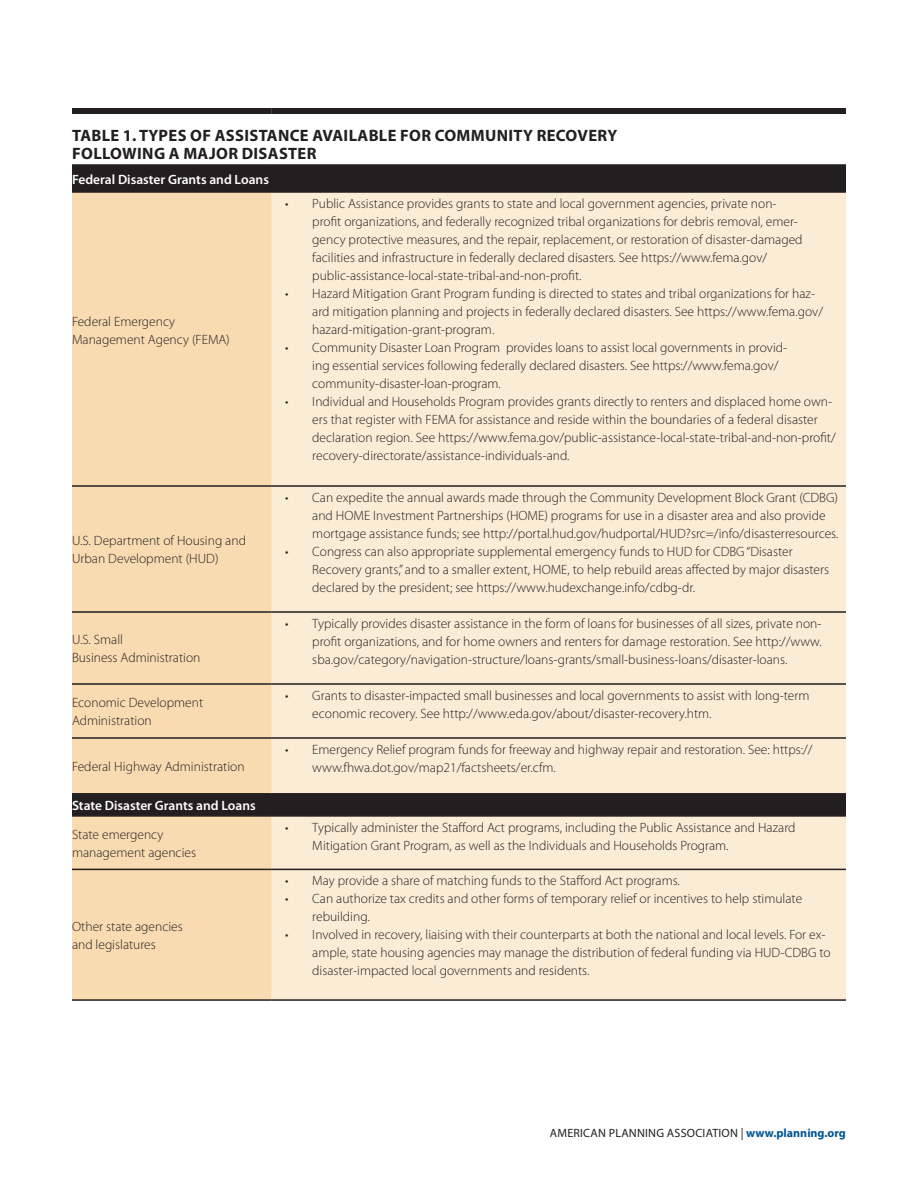
<style>
.page{position:relative;width:918px;height:1188px;background:#fff}
.page>*{position:absolute;margin:0;border:0;box-sizing:border-box;transform-origin:0 0}
.t1{font:700 16.5px/18px "Myriad Pro";letter-spacing:.02em;color:#231f20}
.t2{font:300 13.5px/18px "Myriad Pro";color:#231f20}
.t3{font:600 13.5px "Myriad Pro";color:#fff}
.t4{font:12px "Myriad Pro";letter-spacing:.02em;color:#231f20}
.s1{font-weight:700;color:#005594}
</style>
<div class="page">
<div style="left:72px;top:166px;width:774px;height:25px;background:#231f20"></div>
<div style="left:72px;top:193px;width:200px;height:806px;background:#f9dbb2"></div>
<div style="left:272px;top:193px;width:574px;height:806px;background:#fbecd6"></div>
<hr style="left:72px;top:191px;width:200px;height:2px;background:#231f20">
<hr style="left:272px;top:191px;width:574px;height:2px;background:#231f20">
<hr style="left:72px;top:485px;width:200px;height:2px;background:#231f20">
<hr style="left:272px;top:485px;width:574px;height:2px;background:#231f20">
<hr style="left:72px;top:611px;width:200px;height:2px;background:#231f20">
<hr style="left:272px;top:611px;width:574px;height:2px;background:#231f20">
<hr style="left:72px;top:683px;width:200px;height:2px;background:#231f20">
<hr style="left:272px;top:683px;width:574px;height:2px;background:#231f20">
<hr style="left:72px;top:737px;width:200px;height:2px;background:#231f20">
<hr style="left:272px;top:737px;width:574px;height:2px;background:#231f20">
<hr style="left:72px;top:793px;width:200px;height:2px;background:#231f20">
<hr style="left:272px;top:793px;width:574px;height:2px;background:#231f20">
<hr style="left:72px;top:815px;width:200px;height:2px;background:#231f20">
<hr style="left:272px;top:815px;width:574px;height:2px;background:#231f20">
<hr style="left:72px;top:869px;width:200px;height:1px;background:#231f20">
<hr style="left:272px;top:869px;width:574px;height:1px;background:#231f20">
<hr style="left:72px;top:999px;width:200px;height:2px;background:#231f20">
<hr style="left:272px;top:999px;width:574px;height:2px;background:#231f20">
<div style="left:72px;top:108px;width:200px;height:6px;background:#231f20"></div>
<div style="left:272px;top:108px;width:574px;height:6px;background:#231f20"></div>
<hr style="left:72px;top:164px;width:200px;height:2px;background:#231f20">
<hr style="left:272px;top:164px;width:574px;height:2px;background:#231f20">
<p class="t1" style="left:72px;top:126px;width:547px">TABLE 1. TYPES OF ASSISTANCE AVAILABLE FOR COMMUNITY RECOVERY<br>FOLLOWING A MAJOR DISASTER</p>
<p class="t3" style="left:72px;top:172px;width:198px">Federal Disaster Grants and Loans</p>
<p class="t2" style="left:72px;top:313px;width:159px">Federal Emergency<br>Management Agency (FEMA)</p>
<p class="t2" style="left:72px;top:532px;width:176px">U.S. Department of Housing and<br>Urban Development (HUD)</p>
<p class="t2" style="left:72px;top:631px;width:130px">U.S. Small<br>Business Administration</p>
<p class="t2" style="left:312px;top:195px;width:492px;text-indent:-27px">• Public Assistance provides grants to state and local government agencies, private non&shy;profit organizations, and federally recognized tribal organizations for debris removal, emer&shy;gency protective measures, and the repair, replacement, or restoration of disaster-damaged facilities and infrastructure in federally declared disasters. See https://www.fema.gov/ public-assistance-local-state-tribal-and-non-profit.</p>
<p class="t2" style="left:312px;top:285px;width:512px;text-indent:-27px">• Hazard Mitigation Grant Program funding is directed to states and tribal organizations for haz&shy;ard mitigation planning and projects in federally declared disasters. See https://www.fema.gov/ hazard-mitigation-grant-program.</p>
<p class="t2" style="left:312px;top:339px;width:476px;text-indent:-27px">• Community Disaster Loan Program provides loans to assist local governments in provid&shy;ing essential services following federally declared disasters. See https://www.fema.gov/ community-disaster-loan-program.</p>
<p class="t2" style="left:312px;top:393px;width:525px;text-indent:-27px">• Individual and Households Program provides grants directly to renters and displaced home own&shy;ers that register with FEMA for assistance and reside within the boundaries of a federal disaster declaration region. See https://www.fema.gov/public-assistance-local-state-tribal-and-non-profit/ recovery-directorate/assistance-individuals-and.</p>
<p class="t2" style="left:312px;top:489px;width:528px;text-indent:-27px">• Can expedite the annual awards made through the Community Development Block Grant (CDBG) and HOME Investment Partnerships (HOME) programs for use in a disaster area and also provide mortgage assistance funds; see http://portal.hud.gov/hudportal/HUD?src=/info/disasterresources.</p>
<p class="t2" style="left:312px;top:543px;width:518px;text-indent:-27px">• Congress can also appropriate supplemental emergency funds to HUD for CDBG “Disaster<br>Recovery grants,” and to a smaller extent, HOME, to help rebuild areas affected by major disasters declared by the president; see https://www.hudexchange.info/cdbg-dr.</p>
<p class="t2" style="left:312px;top:615px;width:511px;text-align:justify;text-indent:-27px">• Typically provides disaster assistance in the form of loans for businesses of all sizes, private non&shy;profit organizations, and for home owners and renters for damage restoration. See http://www. sba.gov/category/navigation-structure/loans-grants/small-business-loans/disaster-loans.</p>
<p class="t2" style="left:72px;top:694px;width:133px">Economic Development<br>Administration</p>
<p class="t2" style="left:312px;top:687px;width:499px;text-indent:-27px">• Grants to disaster-impacted small businesses and local governments to assist with long-term economic recovery. See http://www.eda.gov/about/disaster-recovery.htm.</p>
<p class="t2" style="left:72px;top:758px;width:174px">Federal Highway Administration</p>
<p class="t2" style="left:312px;top:741px;width:502px;text-indent:-27px">• Emergency Relief program funds for freeway and highway repair and restoration. See: https:// www.fhwa.dot.gov/map21/factsheets/er.cfm.</p>
<p class="t3" style="left:72px;top:798px;width:185px">State Disaster Grants and Loans</p>
<p class="t2" style="left:72px;top:825px;width:126px">State emergency management agencies</p>
<p class="t2" style="left:312px;top:819px;width:485px;text-indent:-27px">• Typically administer the Stafford Act programs, including the Public Assistance and Hazard<br>Mitigation Grant Program, as well as the Individuals and Households Program.</p>
<p class="t2" style="left:72px;top:917px;width:112px">Other state agencies and legislatures</p>
<p class="t2" style="left:285px;top:872px;width:396px">• May provide a share of matching funds to the Stafford Act programs.</p>
<p class="t2" style="left:312px;top:890px;width:491px;text-indent:-27px">• Can authorize tax credits and other forms of temporary relief or incentives to help stimulate rebuilding.</p>
<p class="t2" style="left:312px;top:926px;width:520px;text-indent:-27px">• Involved in recovery, liaising with their counterparts at both the national and local levels. For ex&shy;ample, state housing agencies may manage the distribution of federal funding via HUD-CDBG to disaster-impacted local governments and residents.</p>
<p class="t4" style="left:550px;top:1126px;width:298px">AMERICAN PLANNING ASSOCIATION | <span class="s1">www.planning.org</span></p>
</div>
